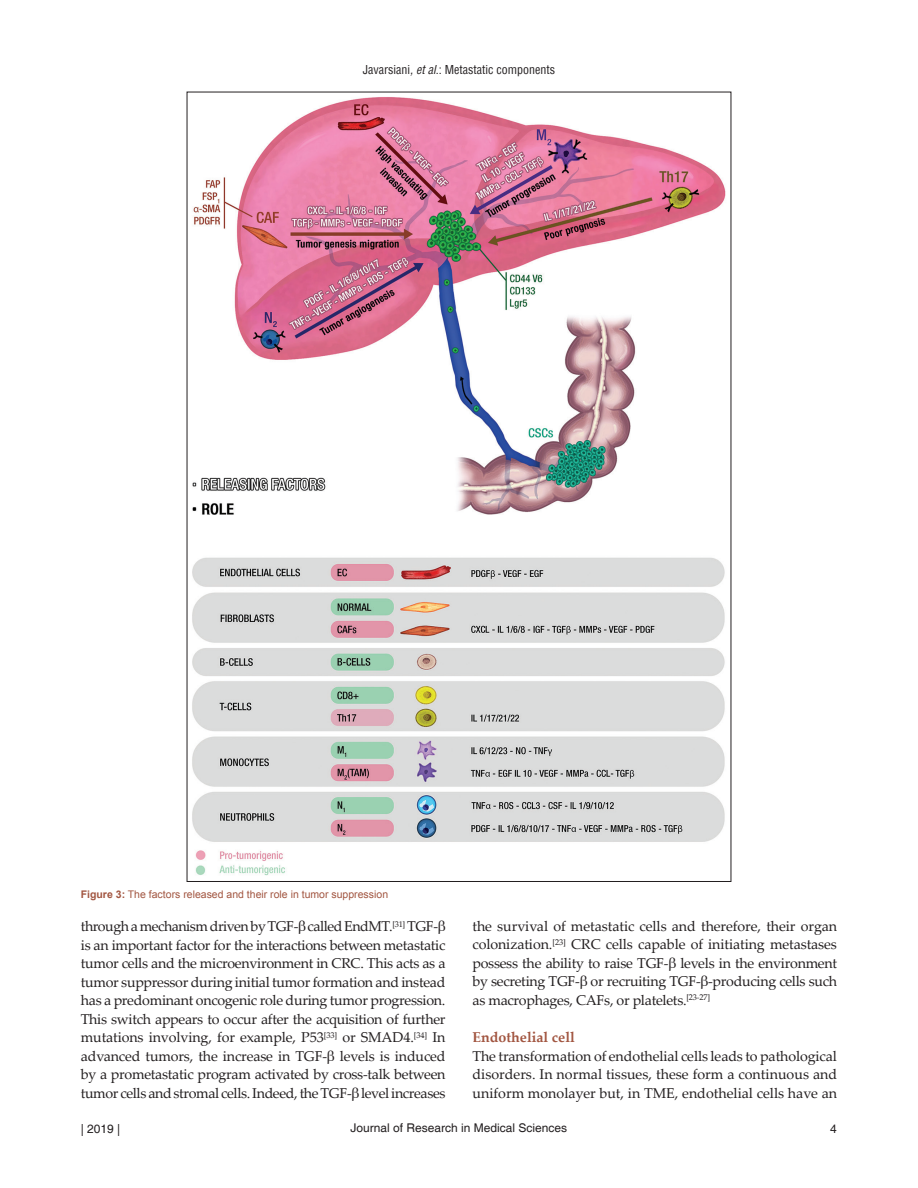
<style>
.page{position:relative;width:918px;height:1188px;background:#fff}
.page>*{position:absolute;margin:0;border:0;box-sizing:border-box;transform-origin:0 0}
.TX{font:14.25px/18.5px "Palatino Linotype";letter-spacing:-.02em;color:#231f20;text-align:justify}
.t1{font:700 14.25px "Palatino Linotype";color:#a25641}
.t2{font:12px "Helvetica";color:#231f20}
.t3{font:condensed 12px "Helvetica";color:#231f20}
.FGC{font:10.5px "Arial";color:#a25641}
.s1{font-style:italic}
.s2{font-weight:700}
</style>
<div class="page">
<img style="left:192px;top:97px;width:534px;height:779px">
<p class="t3" style="left:363px;top:62px;width:194px">Javarsiani<span class="s1">, et al</span>.: Metastatic components</p>
<p class="FGC" style="left:81px;top:887px;width:309px"><span class="s2">Figure 3:</span> The factors released and their role in tumor suppression</p>
<p class="TX" style="left:81px;top:917px;width:366px;text-align:left">through a mechanism driven by TGF‑ called EndMT.<sup>[31]</sup> TGF‑ is an important factor for the interactions between metastatic tumor cells and the microenvironment in CRC. This acts as a tumor suppressor during initial tumor formation and instead has a predominant oncogenic role during tumor progression.<br>This switch appears to occur after the acquisition of further mutations involving, for example, P53<sup>[33]</sup> or SMAD4.<sup>[34]</sup> In advanced tumors, the increase in TGF‑ levels is induced by a prometastatic program activated by cross‑talk between tumor cells and stromal cells. Indeed, the TGF‑ level increases</p>
<p class="TX" style="left:472px;top:916px;width:366px">the survival of metastatic cells and therefore, their organ colonization.<sup>[23]</sup> CRC cells capable of initiating metastases possess the ability to raise TGF‑ levels in the environment by secreting TGF‑ or recruiting TGF‑ ‑producing cells such as macrophages, CAFs, or platelets.<sup>[23‑27]</sup></p>
<h2 class="t1" style="left:472px;top:1027px;width:104px">Endothelial cell</h2>
<p class="TX" style="left:472px;top:1046px;width:366px">The transformation of endothelial cells leads to pathological disorders. In normal tissues, these form a continuous and uniform monolayer but, in TME, endothelial cells have an</p>
<p class="t2" style="left:81px;top:1122px;width:41px">| 2019 |</p>
<p class="t2" style="left:351px;top:1121px;width:218px">Journal of Research in Medical Sciences</p>
<p class="t2" style="left:830px;top:1122px;width:8px">4</p>
</div>
